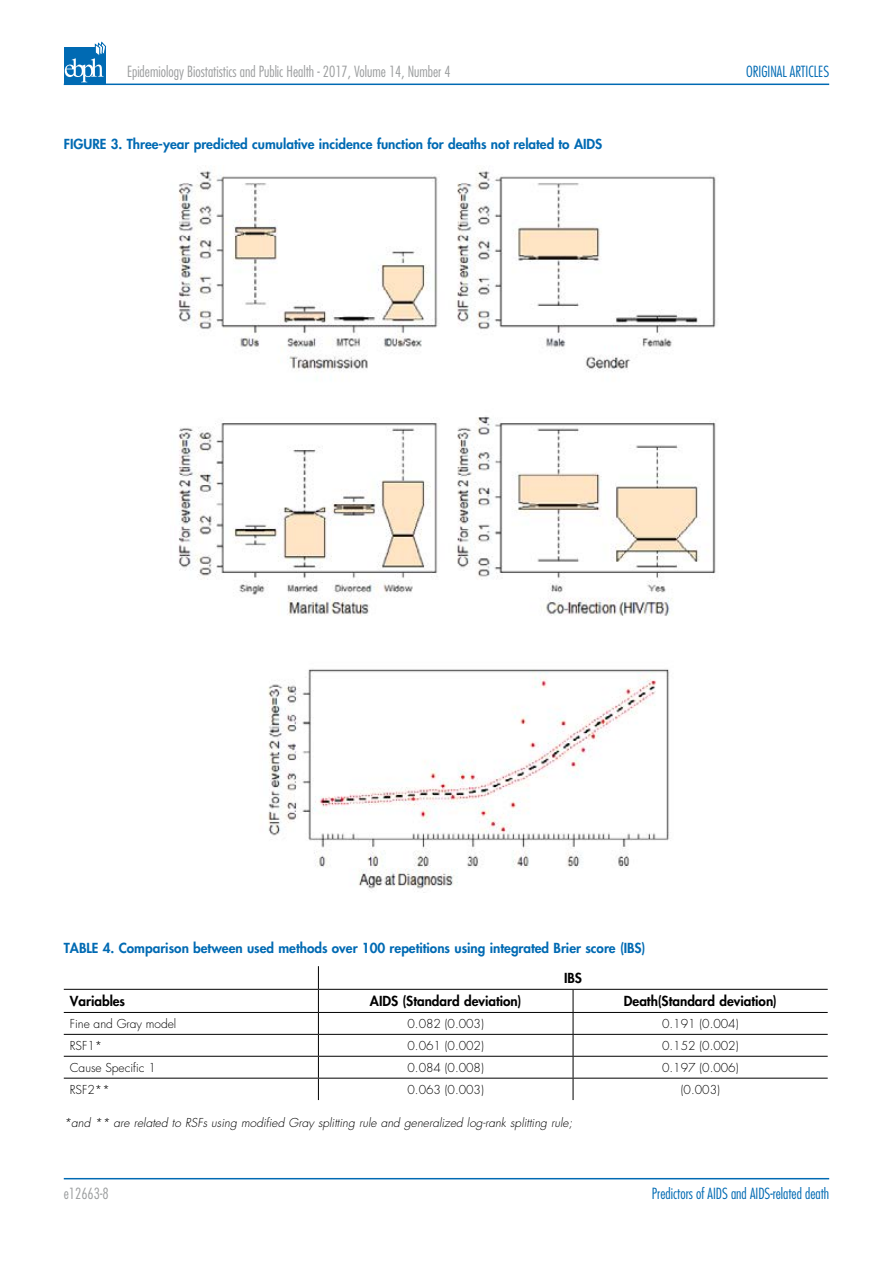
<style>
.page{position:relative;width:893px;height:1263px;background:#fff}
.page>*{position:absolute;margin:0;border:0;box-sizing:border-box;transform-origin:0 0}
.t1{font:300 condensed 15px "Futura Std";color:#9c9e9f}
.t2{font:300 condensed 15px "Futura Std";color:#006ab3}
.t3{font:800 13.5px "Futura Std";color:#006ab3}
.t4{font:800 13.5px "Futura Std";color:#000}
.t5{font:300 12px "Futura Std";color:#000}
.t6{font:italic 300 12px "Futura Std";color:#000}
</style>
<div class="page">
<hr style="left:64px;top:84px;width:765px;height:1px;background:#006ab3">
<hr style="left:64px;top:1178px;width:765px;height:1px;background:#006ab3">
<svg style="left:64px;top:47px;width:41px;height:37px"></svg>
<svg style="left:65px;top:42px;width:41px;height:40px"></svg>
<img style="left:178px;top:170px;width:538px;height:719px">
<hr style="left:64px;top:989px;width:254px;height:1px;background:#000">
<hr style="left:318px;top:989px;width:255px;height:1px;background:#000">
<hr style="left:573px;top:989px;width:255px;height:1px;background:#000">
<hr style="left:64px;top:1012px;width:254px;height:1px;background:#000">
<hr style="left:318px;top:1012px;width:255px;height:1px;background:#000">
<hr style="left:573px;top:1012px;width:255px;height:1px;background:#000">
<hr style="left:64px;top:1034px;width:254px;height:1px;background:#000">
<hr style="left:318px;top:1034px;width:255px;height:1px;background:#000">
<hr style="left:573px;top:1034px;width:255px;height:1px;background:#000">
<hr style="left:64px;top:1056px;width:254px;height:1px;background:#000">
<hr style="left:318px;top:1056px;width:255px;height:1px;background:#000">
<hr style="left:573px;top:1056px;width:255px;height:1px;background:#000">
<hr style="left:64px;top:1078px;width:254px;height:1px;background:#000">
<hr style="left:318px;top:1078px;width:255px;height:1px;background:#000">
<svg style="left:318px;top:966px;width:1px;height:134px"></svg>
<hr style="left:573px;top:1078px;width:255px;height:1px;background:#000">
<svg style="left:573px;top:990px;width:1px;height:110px"></svg>
<p class="t1" style="left:127px;top:62px;width:325px">Epidemiology Biostatistics and Public Health - 2017, Volume 14, Number 4</p>
<p class="t2" style="left:746px;top:62px;width:85px">ORIGINAL ARTICLES</p>
<p class="t3" style="left:64px;top:136px;width:540px">FIGURE 3. Three-year predicted cumulative incidence function for deaths not related to AIDS</p>
<p class="t3" style="left:64px;top:940px;width:583px">TABLE 4. Comparison between used methods over 100 repetitions using integrated Brier score (IBS)</p>
<p class="t4" style="left:564px;top:970px;width:19px">IBS</p>
<p class="t4" style="left:70px;top:993px;width:57px">Variables</p>
<p class="t4" style="left:370px;top:993px;width:153px">AIDS (Standard deviation)</p>
<p class="t4" style="left:624px;top:993px;width:155px">Death(Standard deviation)</p>
<p class="t5" style="left:70px;top:1017px;width:108px">Fine and Gray model</p>
<p class="t5" style="left:407px;top:1017px;width:78px">0.082 (0.003)</p>
<p class="t5" style="left:662px;top:1017px;width:78px">0.191 (0.004)</p>
<p class="t5" style="left:70px;top:1038px;width:34px">RSF1*</p>
<p class="t5" style="left:407px;top:1038px;width:78px">0.061 (0.002)</p>
<p class="t5" style="left:662px;top:1038px;width:78px">0.152 (0.002)</p>
<p class="t5" style="left:70px;top:1060px;width:88px">Cause Specific 1</p>
<p class="t5" style="left:407px;top:1060px;width:78px">0.084 (0.008)</p>
<p class="t5" style="left:662px;top:1060px;width:78px">0.197 (0.006)</p>
<p class="t5" style="left:70px;top:1082px;width:42px">RSF2**</p>
<p class="t5" style="left:407px;top:1082px;width:78px">0.063 (0.003)</p>
<p class="t5" style="left:681px;top:1082px;width:41px">(0.003)</p>
<p class="t6" style="left:64px;top:1115px;width:510px">*and ** are related to RSFs using modified Gray splitting rule and generalized log-rank splitting rule;</p>
<p class="t1" style="left:64px;top:1184px;width:46px">e12663-8</p>
<p class="t2" style="left:652px;top:1184px;width:179px">Predictors of AIDS and AIDS-related death</p>
</div>
